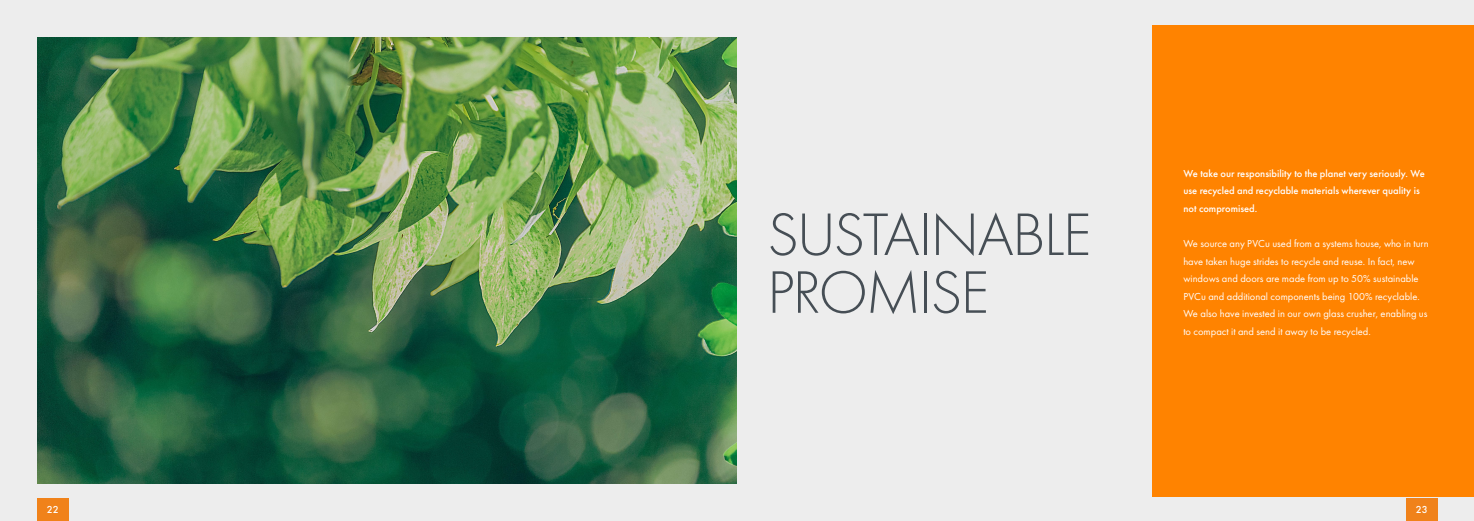
<style>
.page{position:relative;width:1474px;height:521px;background:#fff}
.page>*{position:absolute;margin:0;border:0;box-sizing:border-box;transform-origin:0 0}
.t1{font:300 62.12px/57.8px "Futura PT";letter-spacing:-.035em;color:#464e55}
.t2{font:10.5px/17.5px "Futura PT";color:#fff}
.t3{font:500 10.5px/17.5px "Futura PT";color:#fff}
</style>
<div class="page">
<div style="left:0;top:0;width:1473px;height:521px;background:#ededed"></div>
<div style="left:37px;top:498px;width:31px;height:23px;background:#f0821a"></div>
<div style="left:1406px;top:498px;width:31px;height:23px;background:#f0821a"></div>
<img style="left:37px;top:37px;width:700px;height:447px">
<div style="left:1152px;top:25px;width:321px;height:471px;background:#ff8300"></div>
<h1 class="t1" style="left:767px;top:206px;width:326px">SUSTAINABLE<br>PROMISE</h1>
<p class="t3" style="left:1183px;top:165px;width:243px">We take our responsibility to the planet very seriously. We use recycled and recyclable materials wherever quality is not compromised.</p>
<p class="t2" style="left:1183px;top:235px;width:247px">We source any PVCu used from a systems house, who in turn have taken huge strides to recycle and reuse. In fact, new windows and doors are made from up to 50% sustainable PVCu and additional components being 100% recyclable.<br>We also have invested in our own glass crusher, enabling us to compact it and send it away to be recycled.</p>
<p class="t3" style="left:47px;top:501px;width:13px">22</p>
<p class="t3" style="left:1415px;top:501px;width:13px">23</p>
</div>
